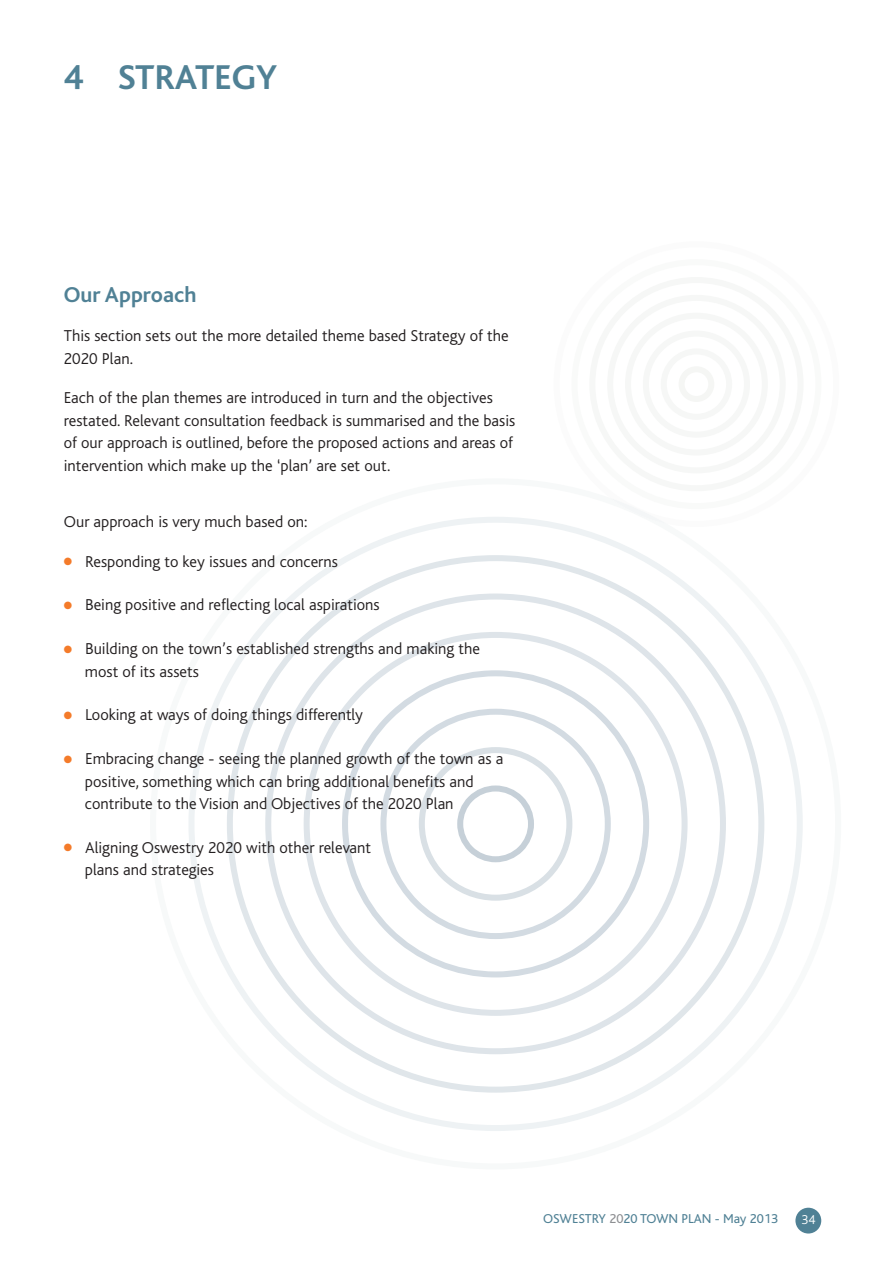
<style>
.page{position:relative;width:893px;height:1263px;background:#fff}
.page>*{position:absolute;margin:0;border:0;box-sizing:border-box;transform-origin:0 0}
.t1{font:700 36px "Bliss";color:#508195}
.t2{font:700 22.5px "Bliss";color:#508195}
.t3{font:300 16.5px/22.5px "Bliss";color:#231f20}
.t4{font:13.5px "Bliss";color:#508195}
.t5{font:300 13.5px "Bliss";color:#fff}
.s1{color:#f47b2a}
.s2{color:#8d8f92}
</style>
<div class="page">
<div style="left:795px;top:1208px;width:26px;height:25px;background:#508195;border-radius:50%"></div>
<svg style="left:189px;top:517px;width:614px;height:614px"></svg>
<svg style="left:554px;top:367px;width:249px;height:160px"></svg>
<svg style="left:610px;top:498px;width:57px;height:26px"></svg>
<h1 class="t1" style="left:64px;top:64px;width:215px">4 STRATEGY</h1>
<h2 class="t2" style="left:64px;top:286px;width:134px">Our Approach</h2>
<p class="t3" style="left:64px;top:326px;width:446px">This section sets out the more detailed theme based Strategy of the<br>2020 Plan.</p>
<p class="t3" style="left:64px;top:388px;width:453px">Each of the plan themes are introduced in turn and the objectives restated. Relevant consultation feedback is summarised and the basis of our approach is outlined, before the proposed actions and areas of intervention which make up the ‘plan’ are set out.</p>
<p class="t3" style="left:64px;top:512px;width:245px">Our approach is very much based on:</p>
<p class="t3" style="left:64px;top:551px;width:276px"><span class="s1">●</span> Responding to key issues and concerns</p>
<p class="t3" style="left:64px;top:595px;width:317px"><span class="s1">●</span> Being positive and reflecting local aspirations</p>
<p class="t3" style="left:85px;top:639px;width:397px;text-indent:-21px"><span class="s1">●</span> Building on the town’s established strengths and making the most of its assets</p>
<p class="t3" style="left:64px;top:705px;width:301px"><span class="s1">●</span> Looking at ways of doing things differently</p>
<p class="t3" style="left:85px;top:749px;width:420px;text-indent:-21px"><span class="s1">●</span> Embracing change - seeing the planned growth of the town as a positive, something which can bring additional benefits and contribute to the Vision and Objectives of the 2020 Plan</p>
<p class="t3" style="left:85px;top:838px;width:288px;text-indent:-21px"><span class="s1">●</span> Aligning Oswestry 2020 with other relevant plans and strategies</p>
<p class="t4" style="left:543px;top:1214px;width:237px">OSWESTRY <span class="s2">20</span>20 TOWN PLAN - May 2013</p>
<p class="t5" style="left:801px;top:1214px;width:15px">34</p>
</div>
